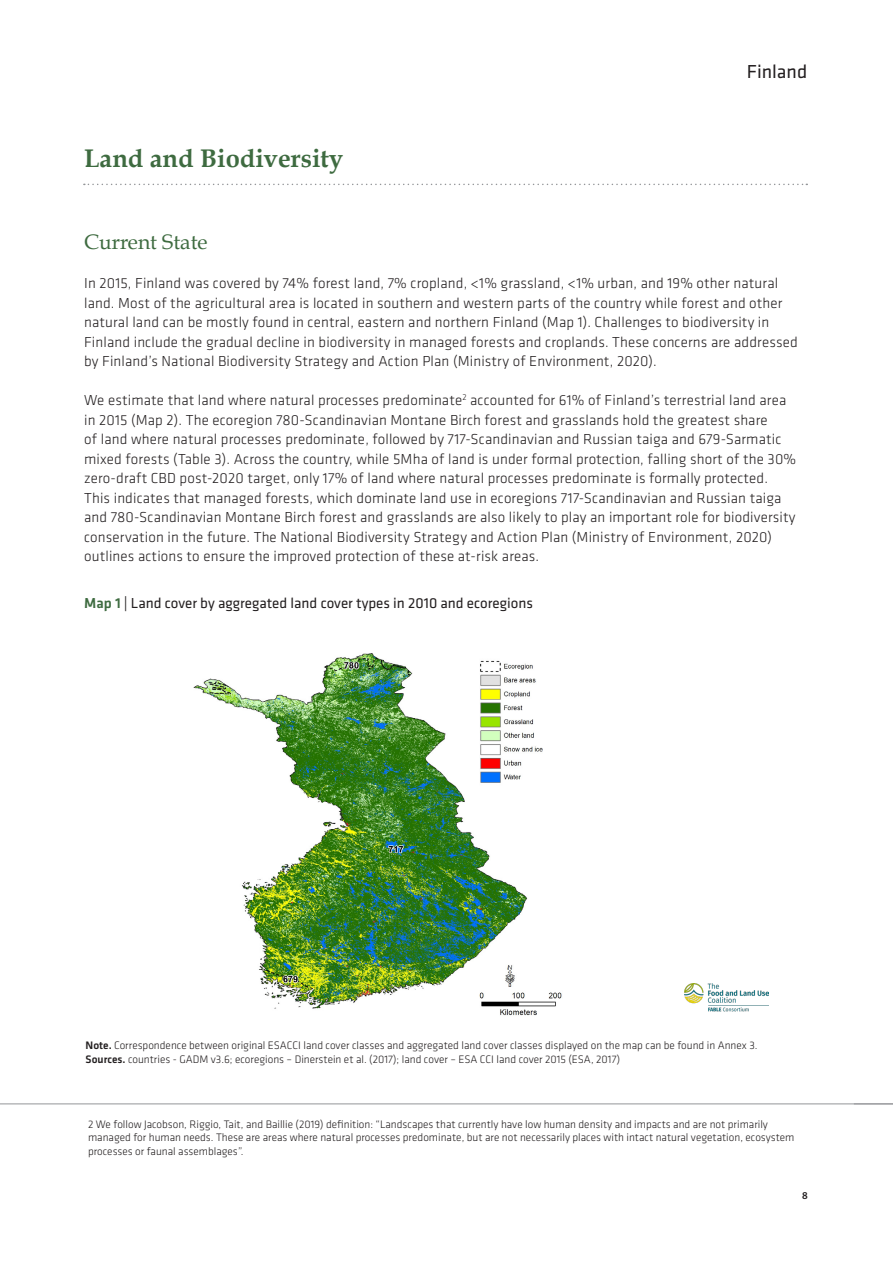
<style>
.page{position:relative;width:893px;height:1263px;background:#fff}
.page>*{position:absolute;margin:0;border:0;box-sizing:border-box;transform-origin:0 0}
.t1{font:700 25.5px "Book Antiqua";color:#3e6b40}
.t2{font:21px "Book Antiqua";color:#3e6b40}
.t3{font:19.5px "Klavika";color:#231f20}
.t4{font:300 15px/19.5px "Klavika";letter-spacing:.01em;color:#231f20}
.t5{font:15px "Klavika";color:#231f20}
.t6{font:300 11.25px/13.5px "Klavika";color:#231f20}
.t7{font:600 10.5px "Myriad Pro";color:#231f20}
.s1{font-weight:500;color:#3e6b40}
.s2{font-weight:500}
</style>
<div class="page">
<svg style="left:84px;top:184px;width:723px;height:1px"></svg>
<img style="left:685px;top:984px;width:83px;height:27px">
<img style="left:193px;top:653px;width:369px;height:363px">
<hr style="left:0;top:1103px;width:893px;height:1px;background:#939598">
<p class="t1" style="left:84px;top:144px;width:261px">Land and Biodiversity</p>
<p class="t3" style="left:747px;top:61px;width:62px">Finland</p>
<p class="t2" style="left:84px;top:229px;width:125px">Current State</p>
<p class="t4" style="left:84px;top:274px;width:715px">In 2015, Finland was covered by 74% forest land, 7% cropland, &lt;1% grassland, &lt;1% urban, and 19% other natural land. Most of the agricultural area is located in southern and western parts of the country while forest and other natural land can be mostly found in central, eastern and northern Finland (Map 1). Challenges to biodiversity in Finland include the gradual decline in biodiversity in managed forests and croplands. These concerns are addressed by Finland’s National Biodiversity Strategy and Action Plan (Ministry of Environment, 2020).</p>
<p class="t4" style="left:84px;top:391px;width:713px">We estimate that land where natural processes predominate<sup>2</sup> accounted for 61% of Finland’s terrestrial land area in 2015 (Map 2). The ecoregion 780-Scandinavian Montane Birch forest and grasslands hold the greatest share<br>of land where natural processes predominate, followed by 717-Scandinavian and Russian taiga and 679-Sarmatic mixed forests (Table 3). Across the country, while 5Mha of land is under formal protection, falling short of the 30% zero-draft CBD post-2020 target, only 17% of land where natural processes predominate is formally protected.<br>This indicates that managed forests, which dominate land use in ecoregions 717-Scandinavian and Russian taiga and 780-Scandinavian Montane Birch forest and grasslands are also likely to play an important role for biodiversity conservation in the future. The National Biodiversity Strategy and Action Plan (Ministry of Environment, 2020) outlines actions to ensure the improved protection of these at-risk areas.</p>
<p class="t5" style="left:84px;top:594px;width:450px"><span class="s1">Map 1</span> | Land cover by aggregated land cover types in 2010 and ecoregions</p>
<p class="t6" style="left:86px;top:1039px;width:673px"><span class="s2">Note.</span> Correspondence between original ESACCI land cover classes and aggregated land cover classes displayed on the map can be found in Annex 3.</p>
<p class="t6" style="left:86px;top:1052px;width:536px"><span class="s2">Sources.</span> countries - GADM v3.6; ecoregions – Dinerstein et al. (2017); land cover – ESA CCI land cover 2015 (ESA, 2017)</p>
<p class="t6" style="left:88px;top:1117px;width:708px">2 We follow Jacobson, Riggio, Tait, and Baillie (2019) definition: “Landscapes that currently have low human density and impacts and are not primarily managed for human needs. These are areas where natural processes predominate, but are not necessarily places with intact natural vegetation, ecosystem processes or faunal assemblages”.</p>
<p class="t7" style="left:802px;top:1188px;width:7px">8</p>
</div>
